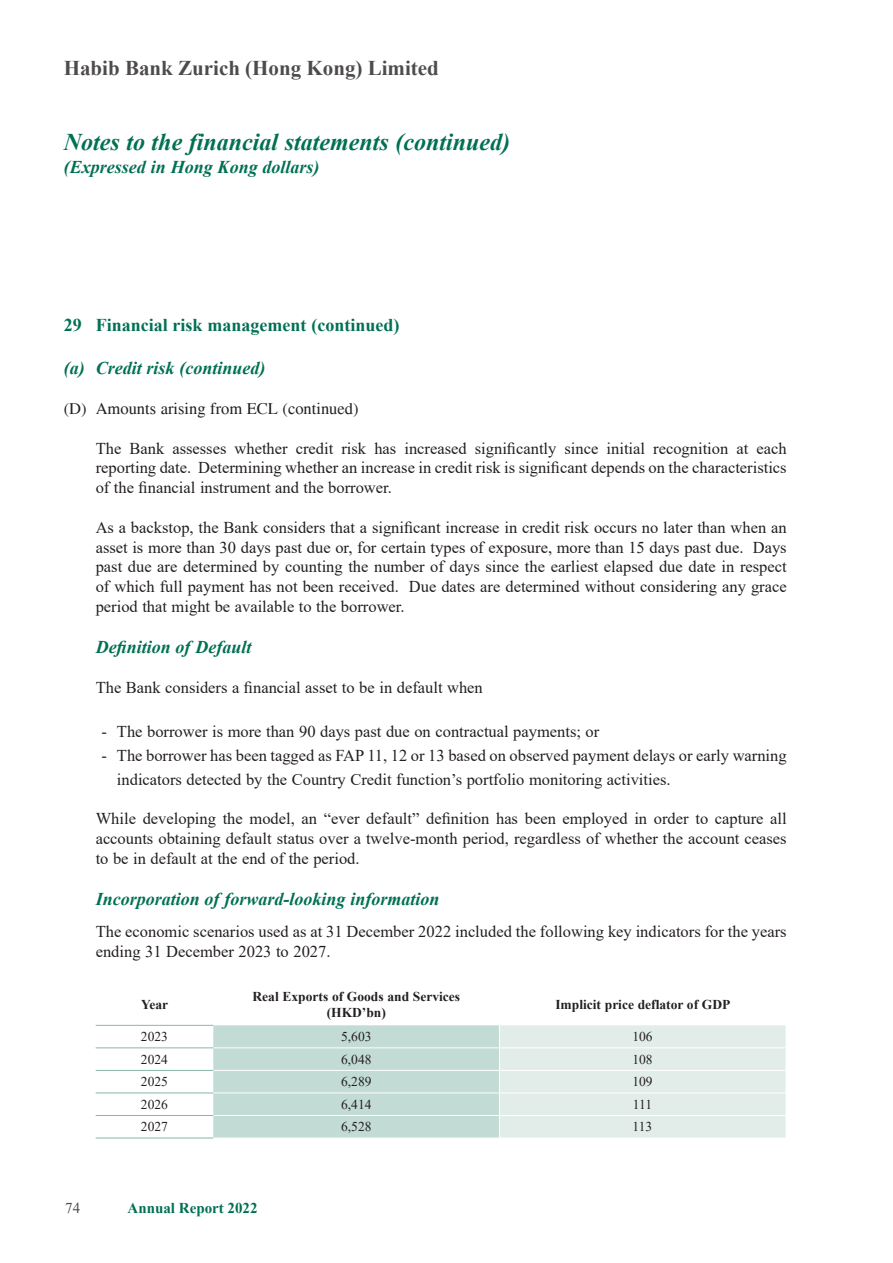
<style>
.page{position:relative;width:893px;height:1263px;background:#fff}
.page>*{position:absolute;margin:0;border:0;box-sizing:border-box;transform-origin:0 0}
.t1{font:italic 700 24px "Times New Roman";color:#007053}
.t2{font:700 21px "Times New Roman";color:#4e4b4c}
.t3{font:italic 700 18px "Times New Roman";color:#007053}
.t4{font:700 18px "Times New Roman";color:#007053}
.t5{font:16.5px/19.8px "Times New Roman";color:#241f1f;text-align:justify}
.t6{font:16.5px "Times";color:#241f1f}
.t7{font:700 15px "Times New Roman";color:#007053}
.t8{font:15px "Times New Roman";color:#4e4b4c}
.t9{font:700 13.5px/16.2px "Times New Roman";color:#241f1f;text-align:center}
.t10{font:13.5px "Times New Roman";color:#241f1f}
</style>
<div class="page">
<svg style="left:96px;top:1024px;width:117px;height:114px"></svg>
<svg style="left:213px;top:1025px;width:573px;height:113px;background:#d3e5e0"></svg>
<hr style="left:96px;top:1025px;width:117px;height:1px;background:#89b6ab">
<hr style="left:96px;top:1047px;width:117px;height:1px;background:#89b6ab">
<hr style="left:96px;top:1070px;width:117px;height:1px;background:#89b6ab">
<hr style="left:96px;top:1092px;width:117px;height:1px;background:#89b6ab">
<hr style="left:96px;top:1115px;width:117px;height:1px;background:#89b6ab">
<hr style="left:96px;top:1138px;width:117px;height:1px;background:#89b6ab">
<p class="t2" style="left:64px;top:53px;width:377px">Habib Bank Zurich (Hong Kong) Limited</p>
<h1 class="t1" style="left:64px;top:125px;width:448px">Notes to the financial statements (continued)</h1>
<p class="t3" style="left:64px;top:154px;width:257px">(Expressed in Hong Kong dollars)</p>
<p class="t4" style="left:64px;top:312px;width:337px">29 Financial risk management (continued)</p>
<p class="t3" style="left:64px;top:356px;width:203px">(a) Credit risk (continued)</p>
<p class="t6" style="left:64px;top:399px;width:296px">(D) Amounts arising from ECL (continued)</p>
<p class="t5" style="left:96px;top:438px;width:692px">The Bank assesses whether credit risk has increased significantly since initial recognition at each reporting date. Determining whether an increase in credit risk is significant depends on the characteristics of the financial instrument and the borrower.</p>
<p class="t5" style="left:96px;top:517px;width:693px">As a backstop, the Bank considers that a significant increase in credit risk occurs no later than when an asset is more than 30 days past due or, for certain types of exposure, more than 15 days past due. Days past due are determined by counting the number of days since the earliest elapsed due date in respect of which full payment has not been received. Due dates are determined without considering any grace period that might be available to the borrower.</p>
<p class="t3" style="left:96px;top:635px;width:157px">Definition of Default</p>
<p class="t5" style="left:96px;top:677px;width:389px">The Bank considers a financial asset to be in default when</p>
<p class="t5" style="left:101px;top:721px;width:499px">- The borrower is more than 90 days past due on contractual payments; or</p>
<p class="t5" style="left:117px;top:743px;width:671px;line-height:24px;text-indent:-16px">- The borrower has been tagged as FAP 11, 12 or 13 based on observed payment delays or early warning indicators detected by the Country Credit function’s portfolio monitoring activities.</p>
<p class="t5" style="left:96px;top:808px;width:692px">While developing the model, an “ever default” definition has been employed in order to capture all accounts obtaining default status over a twelve-month period, regardless of whether the account ceases to be in default at the end of the period.</p>
<p class="t3" style="left:96px;top:887px;width:345px">Incorporation of forward-looking information</p>
<p class="t5" style="left:96px;top:921px;width:692px">The economic scenarios used as at 31 December 2022 included the following key indicators for the years ending 31 December 2023 to 2027.</p>
<p class="t9" style="left:141px;top:996px;width:28px">Year</p>
<p class="t9" style="left:253px;top:987px;width:209px">Real Exports of Goods and Services (HKD’bn)</p>
<p class="t9" style="left:555px;top:996px;width:177px">Implicit price deflator of GDP</p>
<p class="t10" style="left:141px;top:1027px;width:28px">2023</p>
<p class="t10" style="left:341px;top:1027px;width:32px">5,603</p>
<p class="t10" style="left:632px;top:1027px;width:22px">106</p>
<p class="t10" style="left:141px;top:1050px;width:28px">2024</p>
<p class="t10" style="left:341px;top:1050px;width:32px">6,048</p>
<p class="t10" style="left:632px;top:1050px;width:22px">108</p>
<p class="t10" style="left:141px;top:1072px;width:28px">2025</p>
<p class="t10" style="left:341px;top:1072px;width:32px">6,289</p>
<p class="t10" style="left:632px;top:1072px;width:22px">109</p>
<p class="t10" style="left:141px;top:1095px;width:28px">2026</p>
<p class="t10" style="left:341px;top:1095px;width:32px">6,414</p>
<p class="t10" style="left:633px;top:1095px;width:21px">111</p>
<p class="t10" style="left:141px;top:1117px;width:28px">2027</p>
<p class="t10" style="left:341px;top:1117px;width:32px">6,528</p>
<p class="t10" style="left:633px;top:1117px;width:21px">113</p>
<p class="t8" style="left:65px;top:1198px;width:16px">74</p>
<p class="t7" style="left:128px;top:1197px;width:132px">Annual Report 2022</p>
</div>
